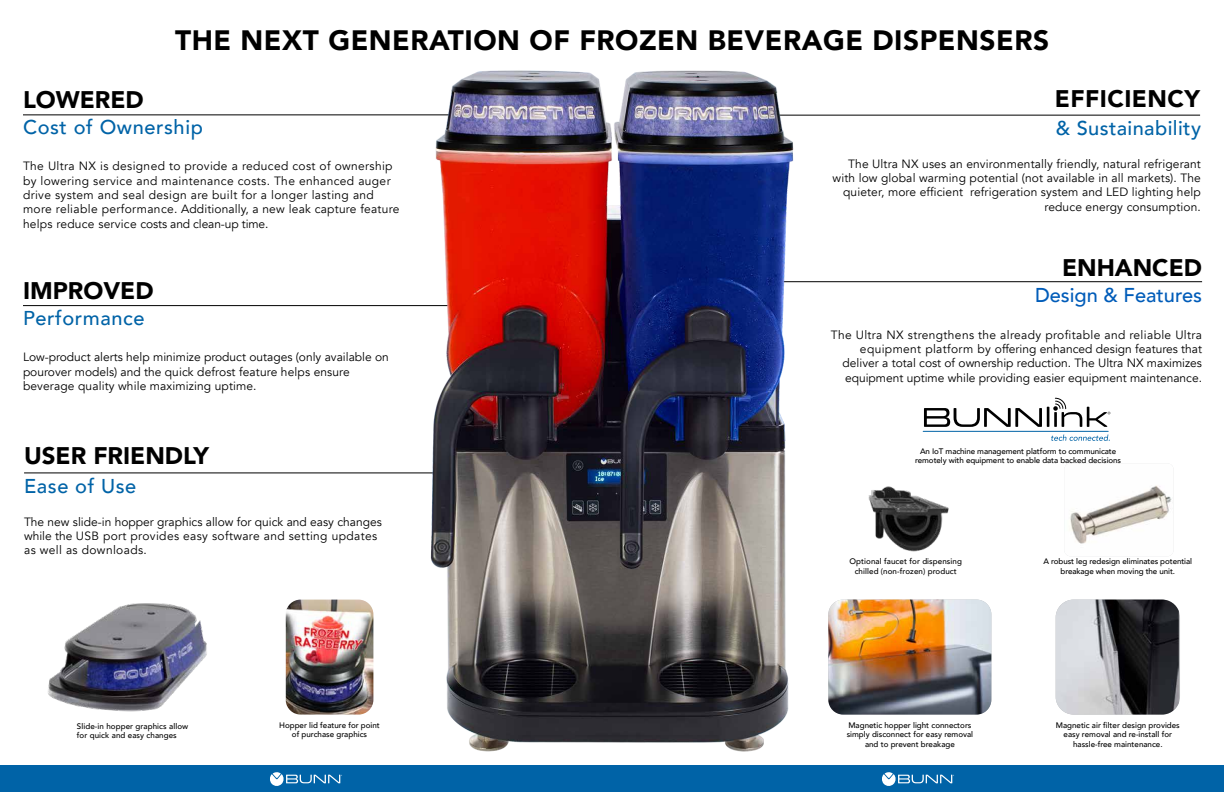
<style>
.page{position:relative;width:1224px;height:792px;background:#fff}
.page>*{position:absolute;margin:0;border:0;box-sizing:border-box;transform-origin:0 0}
.t1{font:900 28px "Avenir";letter-spacing:.02em;color:#000}
.t2{font:900 24px "Avenir";color:#000}
.t3{font:900 24px "Avenir";letter-spacing:.02em;color:#000}
.t4{font:500 20px "Avenir";letter-spacing:.03em;color:#0063a7}
.t5{font:500 20px "Avenir";color:#005cb9}
.t6{font:12px/14.4px "Avenir";letter-spacing:.01em;color:#000;text-align:right}
.t7{font:12px/14.4px "Avenir";letter-spacing:.03em;color:#000}
.t8{font:500 8px/9.6px "Avenir";color:#000;text-align:center}
</style>
<div class="page">
<img style="left:868px;top:486px;width:81px;height:66px">
<img style="left:1070px;top:485px;width:102px;height:59px">
<hr style="left:24px;top:472px;width:438px;height:1px;background:#000">
<div style="left:0;top:765px;width:1224px;height:27px;background:#0063a7"></div>
<svg style="left:270px;top:772px;width:72px;height:14px"></svg>
<svg style="left:882px;top:772px;width:72px;height:14px"></svg>
<hr style="left:635px;top:281px;width:567px;height:1px;background:#000">
<hr style="left:23px;top:114px;width:428px;height:1px;background:#000">
<hr style="left:23px;top:305px;width:438px;height:1px;background:#000">
<hr style="left:719px;top:115px;width:481px;height:1px;background:#000">
<img style="left:427px;top:70px;width:369px;height:682px">
<img style="left:828px;top:600px;width:163px;height:115px">
<img style="left:1056px;top:600px;width:123px;height:115px">
<img style="left:48px;top:603px;width:159px;height:109px">
<img style="left:286px;top:600px;width:87px;height:115px">
<svg style="left:924px;top:408px;width:118px;height:19px"></svg>
<hr style="left:1047px;top:407px;width:2px;height:20px;background:#000">
<svg style="left:1053px;top:398px;width:57px;height:29px"></svg>
<hr style="left:923px;top:431px;width:185px;height:1px;background:#0063a6">
<svg style="left:1051px;top:435px;width:59px;height:6px"></svg>
<h1 class="t1" style="left:175px;top:17px;width:876px">THE NEXT GENERATION OF FROZEN BEVERAGE DISPENSERS</h1>
<h2 class="t2" style="left:23px;top:79px;width:122px">LOWERED</h2>
<h3 class="t4" style="left:23px;top:110px;width:181px">Cost of Ownership</h3>
<h2 class="t3" style="left:1055px;top:78px;width:147px">EFFICIENCY</h2>
<h3 class="t4" style="left:1056px;top:111px;width:147px">&amp; Sustainability</h3>
<p class="t7" style="left:23px;top:159px;width:378px">The Ultra NX is designed to provide a reduced cost of ownership by lowering service and maintenance costs. The enhanced auger drive system and seal design are built for a longer lasting and more reliable performance. Additionally, a new leak capture feature helps reduce service costs and clean-up time.</p>
<h2 class="t2" style="left:23px;top:270px;width:132px">IMPROVED</h2>
<h3 class="t4" style="left:23px;top:301px;width:123px">Performance</h3>
<p class="t6" style="left:23px;top:350px;width:367px;text-align:left">Low-product alerts help minimize product outages (only available on pourover models) and the quick defrost feature helps ensure beverage quality while maximizing uptime.</p>
<h2 class="t2" style="left:24px;top:435px;width:186px">USER FRIENDLY</h2>
<h3 class="t4" style="left:24px;top:469px;width:114px">Ease of Use</h3>
<p class="t6" style="left:24px;top:515px;width:359px;text-align:left">The new slide-in hopper graphics allow for quick and easy changes while the USB port provides easy software and setting updates as well as downloads.</p>
<p class="t6" style="left:833px;top:156px;width:370px">The Ultra NX uses an environmentally friendly, natural refrigerant with low global warming potential (not available in all markets). The quieter, more efficient refrigeration system and LED lighting help reduce energy consumption.</p>
<h2 class="t2" style="left:1062px;top:247px;width:142px">ENHANCED</h2>
<h3 class="t5" style="left:1035px;top:277px;width:169px">Design &amp; Features</h3>
<p class="t6" style="left:831px;top:327px;width:373px">The Ultra NX strengthens the already profitable and reliable Ultra equipment platform by offering enhanced design features that deliver a total cost of ownership reduction. The Ultra NX maximizes equipment uptime while providing easier equipment maintenance.</p>
<p class="t8" style="left:915px;top:446px;width:207px">An IoT machine management platform to communicate remotely with equipment to enable data backed decisions</p>
<p class="t8" style="left:849px;top:556px;width:114px">Optional faucet for dispensing chilled (non-frozen) product</p>
<p class="t8" style="left:1044px;top:556px;width:150px">A robust leg redesign eliminates potential breakage when moving the unit.</p>
<p class="t8" style="left:279px;top:720px;width:102px">Hopper lid feature for point of purchase graphics</p>
<p class="t8" style="left:77px;top:721px;width:113px;text-align:left">Slide-in hopper graphics allow for quick and easy changes</p>
<p class="t8" style="left:847px;top:720px;width:128px">Magnetic hopper light connectors simply disconnect for easy removal and to prevent breakage</p>
<p class="t8" style="left:1056px;top:720px;width:125px">Magnetic air filter design provides easy removal and re-install for hassle-free maintenance.</p>
</div>
